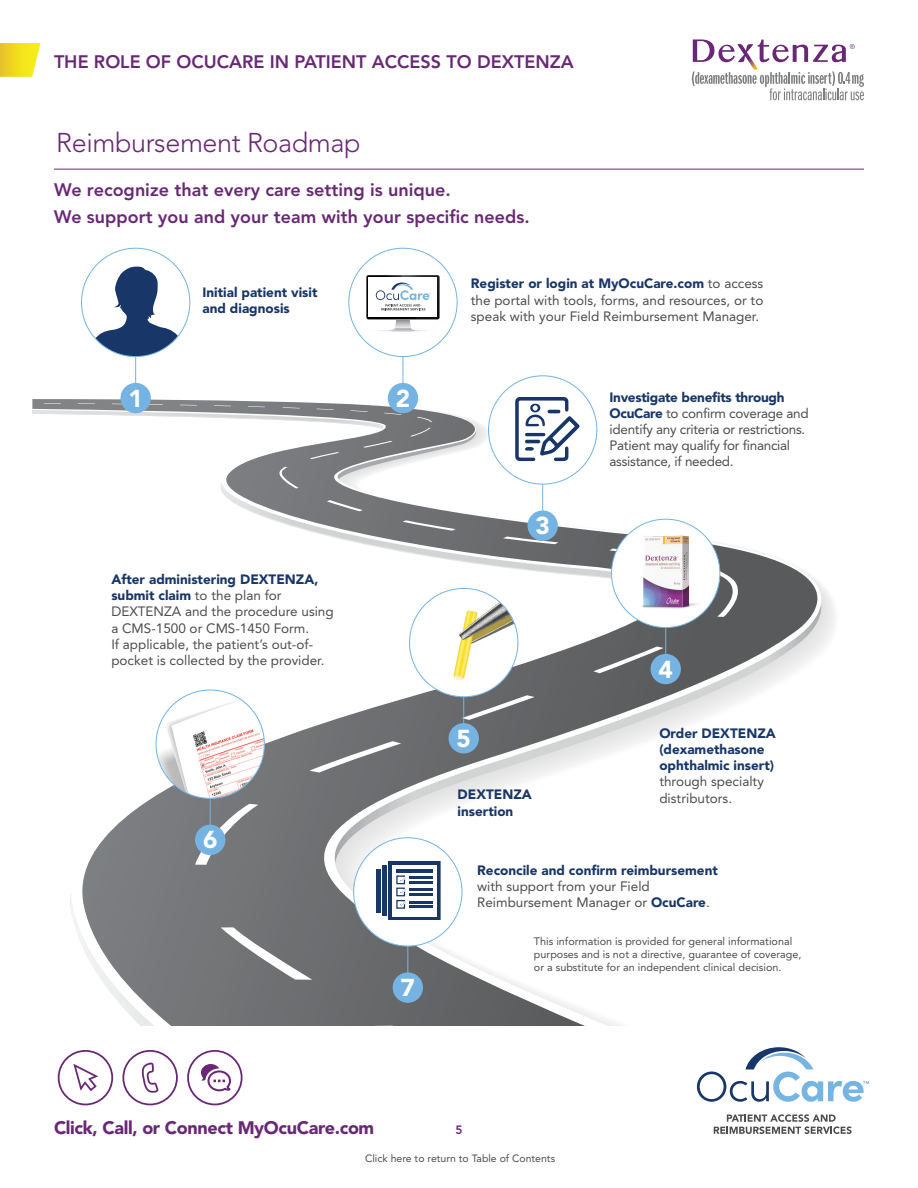
<style>
.page{position:relative;width:918px;height:1188px;background:#fff}
.page>*{position:absolute;margin:0;border:0;box-sizing:border-box;transform-origin:0 0}
.Head_3{font:300 27px "Avenir LT Std";letter-spacing:-.015em;color:#692875}
.Head_3-2{font:900 24.3px "Avenir LT Std";color:#fff}
.Intro_Text{font:800 18px "Avenir LT Std";color:#692875}
.Page_Top_Head{font:800 18px "Avenir LT Std";color:#692875}
.Text_10_13{font:800 18px "Avenir LT Std";color:#692875}
.t1{font:900 18px "Avenir LT Std";letter-spacing:-.02em;color:#692875}
.Text_10_13-2{font:13.5px/16.2px "Avenir LT Std";color:#4b4c4d}
.Text_10_13-3{font:13.5px/16.2px "Avenir LT Std";letter-spacing:-.02em;color:#4b4c4d}
.Text_10_13-4{font:900 13.5px/16.2px "Avenir LT Std";color:#183668}
.t2{font:800 12px "Avenir LT Std";color:#692875}
.Text_10_13-5{font:10.8px/12.9px "Avenir LT Std";color:#4b4c4d}
.t3{font:10.5px "Avenir LT Std";color:#4b4c4d}
.s1{font-weight:900;color:#183668}
.s2{font-weight:400;color:#4b4c4d}
</style>
<div class="page">
<svg style="left:0;top:43px;width:40px;height:34px"></svg>
<svg style="left:692px;top:39px;width:172px;height:61px"></svg>
<svg style="left:32px;top:399px;width:803px;height:627px"></svg>
<svg style="left:221px;top:927px;width:255px;height:99px"></svg>
<svg style="left:195px;top:741px;width:206px;height:124px"></svg>
<svg style="left:462px;top:571px;width:276px;height:149px"></svg>
<svg style="left:403px;top:520px;width:224px;height:38px"></svg>
<svg style="left:32px;top:403px;width:445px;height:108px"></svg>
<hr style="left:135px;top:347px;width:1px;height:39px;background:#75b4e2">
<svg style="left:94px;top:266px;width:88px;height:91px"></svg>
<div style="left:120px;top:383px;width:31px;height:30px;background:#75b4e2;border-radius:50%"></div>
<hr style="left:542px;top:474px;width:1px;height:39px;background:#75b4e2">
<div style="left:489px;top:376px;width:108px;height:108px;background:#fff;border-radius:50%"></div>
<svg style="left:515px;top:397px;width:65px;height:64px"></svg>
<div style="left:528px;top:510px;width:30px;height:31px;background:#75b4e2;border-radius:50%"></div>
<hr style="left:665px;top:618px;width:1px;height:39px;background:#75b4e2">
<div style="left:612px;top:519px;width:108px;height:109px;background:#fff;border-radius:50%"></div>
<img style="left:627px;top:519px;width:77px;height:109px">
<div style="left:651px;top:654px;width:30px;height:30px;background:#75b4e2;border-radius:50%"></div>
<hr style="left:463px;top:687px;width:1px;height:39px;background:#75b4e2">
<img style="left:410px;top:588px;width:108px;height:109px;border-radius:54px">
<div style="left:449px;top:723px;width:30px;height:30px;background:#75b4e2;border-radius:50%"></div>
<hr style="left:407px;top:936px;width:1px;height:39px;background:#75b4e2">
<div style="left:354px;top:838px;width:108px;height:108px;background:#fff;border-radius:50%"></div>
<hr style="left:376px;top:869px;width:4px;height:43px;background:#183668">
<hr style="left:382px;top:865px;width:4px;height:51px;background:#183668">
<div style="left:388px;top:861px;width:53px;height:59px;background:#183668"></div>
<div style="left:392px;top:865px;width:45px;height:52px;background:#fff"></div>
<hr style="left:396px;top:869px;width:37px;height:4px;background:#183668">
<hr style="left:410px;top:877px;width:23px;height:2px;background:#183668">
<hr style="left:410px;top:881px;width:23px;height:2px;background:#183668">
<div style="left:396px;top:875px;width:9px;height:9px;border:1px solid #183668"></div>
<svg style="left:399px;top:876px;width:8px;height:6px"></svg>
<hr style="left:410px;top:889px;width:23px;height:2px;background:#183668">
<hr style="left:410px;top:893px;width:23px;height:2px;background:#183668">
<div style="left:396px;top:888px;width:9px;height:8px;border:1px solid #183668"></div>
<svg style="left:399px;top:888px;width:7px;height:6px"></svg>
<hr style="left:410px;top:901px;width:23px;height:2px;background:#183668">
<hr style="left:410px;top:906px;width:23px;height:2px;background:#183668">
<div style="left:396px;top:900px;width:9px;height:9px;border:1px solid #183668"></div>
<svg style="left:399px;top:900px;width:7px;height:7px"></svg>
<div style="left:393px;top:972px;width:30px;height:31px;background:#75b4e2;border-radius:50%"></div>
<hr style="left:210px;top:788px;width:1px;height:39px;background:#75b4e2">
<img style="left:156px;top:690px;width:108px;height:108px;border-radius:54px">
<div style="left:195px;top:825px;width:30px;height:30px;background:#75b4e2;border-radius:50%"></div>
<hr style="left:402px;top:347px;width:1px;height:39px;background:#75b4e2">
<div style="left:349px;top:248px;width:108px;height:109px;background:#fff;border-radius:50%"></div>
<div style="left:388px;top:383px;width:30px;height:30px;background:#75b4e2;border-radius:50%"></div>
<svg style="left:366px;top:275px;width:74px;height:44px"></svg>
<svg style="left:369px;top:275px;width:71px;height:57px"></svg>
<hr style="left:54px;top:169px;width:810px;height:1px;background:#692875">
<div style="left:187px;top:1050px;width:56px;height:55px;border:2px solid #692875;border-radius:50%"></div>
<svg style="left:201px;top:1064px;width:30px;height:27px"></svg>
<div style="left:122px;top:1050px;width:56px;height:55px;border:2px solid #692875;border-radius:50%"></div>
<svg style="left:141px;top:1063px;width:18px;height:30px"></svg>
<div style="left:58px;top:1050px;width:55px;height:55px;border:2px solid #692875;border-radius:50%"></div>
<svg style="left:73px;top:1063px;width:25px;height:28px"></svg>
<svg style="left:714px;top:1114px;width:138px;height:20px"></svg>
<svg style="left:697px;top:1047px;width:172px;height:55px"></svg>
<p class="Page_Top_Head" style="left:54px;top:51px;width:521px">THE ROLE OF OCUCARE IN PATIENT ACCESS TO DEXTENZA</p>
<p class="Head_3" style="left:56px;top:127px;width:306px">Reimbursement Roadmap</p>
<p class="Text_10_13" style="left:54px;top:179px;width:398px">We recognize that every care setting is unique.</p>
<p class="Intro_Text" style="left:54px;top:206px;width:478px">We support you and your team with your specific needs.</p>
<p class="Head_3-2" style="left:128px;top:383px;width:16px">1</p>
<p class="Text_10_13-4" style="left:202px;top:284px;width:117px">Initial patient visit and diagnosis</p>
<p class="Text_10_13-2" style="left:471px;top:276px;width:294px;text-align:justify"><span class="s1">Register or login at MyOcuCare.com</span> to access the portal with tools, forms, and resources, or to speak with your Field Reimbursement Manager.</p>
<p class="Head_3-2" style="left:396px;top:383px;width:16px">2</p>
<p class="Head_3-2" style="left:536px;top:511px;width:16px">3</p>
<p class="Text_10_13-3" style="left:610px;top:389px;width:201px"><span class="s1">Investigate benefits through<br>OcuCare</span> to confirm coverage and identify any criteria or restrictions.<br>Patient may qualify for financial assistance, if needed.</p>
<p class="Text_10_13-2" style="left:111px;top:571px;width:224px"><span class="s1">After administering DEXTENZA, submit claim</span> to the plan for<br>DEXTENZA and the procedure using a CMS-1500 or CMS-1450 Form.<br>If applicable, the patient’s out-of&shy;pocket is collected by the provider.</p>
<p class="Head_3-2" style="left:203px;top:825px;width:16px">6</p>
<p class="Head_3-2" style="left:401px;top:973px;width:16px">7</p>
<p class="Head_3-2" style="left:659px;top:654px;width:16px">4</p>
<p class="Text_10_13-4" style="left:659px;top:725px;width:118px">Order DEXTENZA (dexamethasone ophthalmic insert) <span class="s2">through specialty</span></p>
<p class="Head_3-2" style="left:457px;top:724px;width:16px">5</p>
<p class="Text_10_13-4" style="left:458px;top:786px;width:76px">DEXTENZA</p>
<p class="Text_10_13-2" style="left:659px;top:790px;width:74px">distributors.</p>
<p class="Text_10_13-4" style="left:458px;top:803px;width:57px">insertion</p>
<p class="Text_10_13-2" style="left:477px;top:862px;width:242px"><span class="s1">Reconcile and confirm reimbursement </span>with support from your Field<br>Reimbursement Manager or <span class="s1">OcuCare</span>.</p>
<p class="Text_10_13-5" style="left:534px;top:935px;width:269px">This information is provided for general informational purposes and is not a directive, guarantee of coverage, or a substitute for an independent clinical decision.</p>
<p class="t1" style="left:54px;top:1117px;width:322px">Click, Call, or Connect MyOcuCare.com</p>
<p class="t2" style="left:455px;top:1123px;width:9px">5</p>
<p class="t3" style="left:365px;top:1152px;width:192px">Click here to return to Table of Contents</p>
</div>
